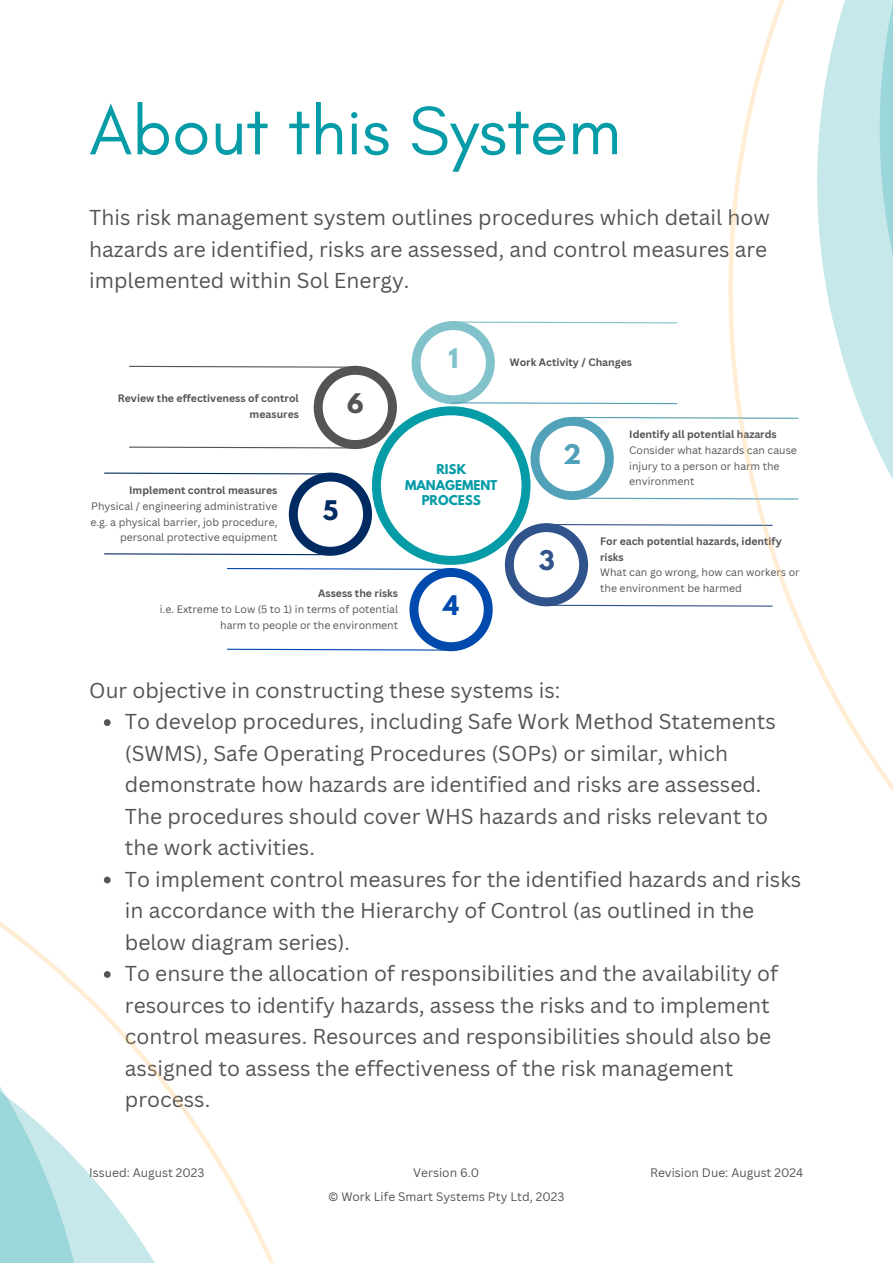
<style>
.page{position:relative;width:893px;height:1264px;background:#fff}
.page>*{position:absolute;margin:0;border:0;box-sizing:border-box;transform-origin:0 0}
.t1{font:69.75px "Glacial Indifference";color:#069ca7}
.t2{font:700 24px "League Spartan";color:#51a1b8}
.t3{font:700 24px "League Spartan";color:#81c2cb}
.t4{font:700 24px "League Spartan";color:#545454}
.t5{font:700 24px "League Spartan";color:#002a62}
.t6{font:700 24px "League Spartan";color:#31538b}
.t7{font:700 24px "League Spartan";color:#004aad}
.t8{font:21px/31.5px "Canva Sans";color:#545454}
.t9{font:12px "Canva Sans";color:#545454}
.t10{font:700 12px/15.8px "League Spartan";color:#069ca7;text-align:center}
.t11{font:10.5px/15.8px "Canva Sans";color:#545454}
.t12{font:700 10.5px/15.8px "Canva Sans";color:#545454}
</style>
<div class="page">
<svg style="left:104px;top:321px;width:532px;height:330px"></svg>
<svg style="left:636px;top:106px;width:113px;height:501px"></svg>
<svg style="left:160px;top:1074px;width:114px;height:188px"></svg>
<svg style="left:0;top:724px;width:160px;height:538px"></svg>
<svg style="left:749px;top:0;width:63px;height:657px"></svg>
<svg style="left:812px;top:0;width:80px;height:790px"></svg>
<p class="t1" style="left:89px;top:88px;width:533px">About this System</p>
<p class="t8" style="left:89px;top:201px;width:682px">This risk management system outlines procedures which detail how hazards are identified, risks are assessed, and control measures are implemented within Sol Energy.</p>
<p class="t12" style="left:118px;top:390px;width:183px;text-align:right">Review the effectiveness of control measures</p>
<p class="t4" style="left:347px;top:391px;width:18px">6</p>
<p class="t12" style="left:129px;top:482px;width:150px">Implement control measures</p>
<p class="t11" style="left:90px;top:498px;width:189px;text-align:right">Physical / engineering administrative e.g. a physical barrier, job procedure, personal protective equipment</p>
<p class="t5" style="left:323px;top:498px;width:17px">5</p>
<p class="t3" style="left:448px;top:347px;width:11px">1</p>
<p class="t10" style="left:405px;top:462px;width:94px">RISK<br>MANAGEMENT<br>PROCESS</p>
<p class="t12" style="left:318px;top:585px;width:81px">Assess the risks</p>
<p class="t11" style="left:160px;top:601px;width:240px;text-align:right">i.e. Extreme to Low (5 to 1) in terms of potential harm to people or the environment</p>
<p class="t7" style="left:443px;top:593px;width:17px">4</p>
<p class="t12" style="left:510px;top:354px;width:124px">Work Activity / Changes</p>
<p class="t2" style="left:563px;top:442px;width:20px">2</p>
<p class="t12" style="left:629px;top:426px;width:149px">Identify all potential hazards</p>
<p class="t11" style="left:629px;top:442px;width:169px">Consider what hazards can cause injury to a person or harm the environment</p>
<p class="t6" style="left:538px;top:548px;width:17px">3</p>
<p class="t12" style="left:600px;top:533px;width:183px">For each potential hazards, identify risks</p>
<p class="t11" style="left:600px;top:564px;width:201px">What can go wrong, how can workers or the environment be harmed</p>
<p class="t8" style="left:89px;top:674px;width:472px">Our objective in constructing these systems is:</p>
<p class="t8" style="left:125px;top:705px;width:652px">To develop procedures, including Safe Work Method Statements (SWMS), Safe Operating Procedures (SOPs) or similar, which demonstrate how hazards are identified and risks are assessed.<br>The procedures should cover WHS hazards and risks relevant to the work activities.</p>
<p class="t8" style="left:125px;top:862px;width:678px">To implement control measures for the identified hazards and risks in accordance with the Hierarchy of Control (as outlined in the below diagram series).</p>
<p class="t8" style="left:125px;top:957px;width:654px">To ensure the allocation of responsibilities and the availability of resources to identify hazards, assess the risks and to implement control measures. Resources and responsibilities should also be assigned to assess the effectiveness of the risk management process.</p>
<p class="t9" style="left:89px;top:1164px;width:117px">Issued: August 2023</p>
<p class="t9" style="left:413px;top:1164px;width:68px">Version 6.0</p>
<p class="t9" style="left:328px;top:1188px;width:238px">© Work Life Smart Systems Pty Ltd, 2023</p>
<p class="t9" style="left:650px;top:1164px;width:155px">Revision Due: August 2024</p>
</div>
